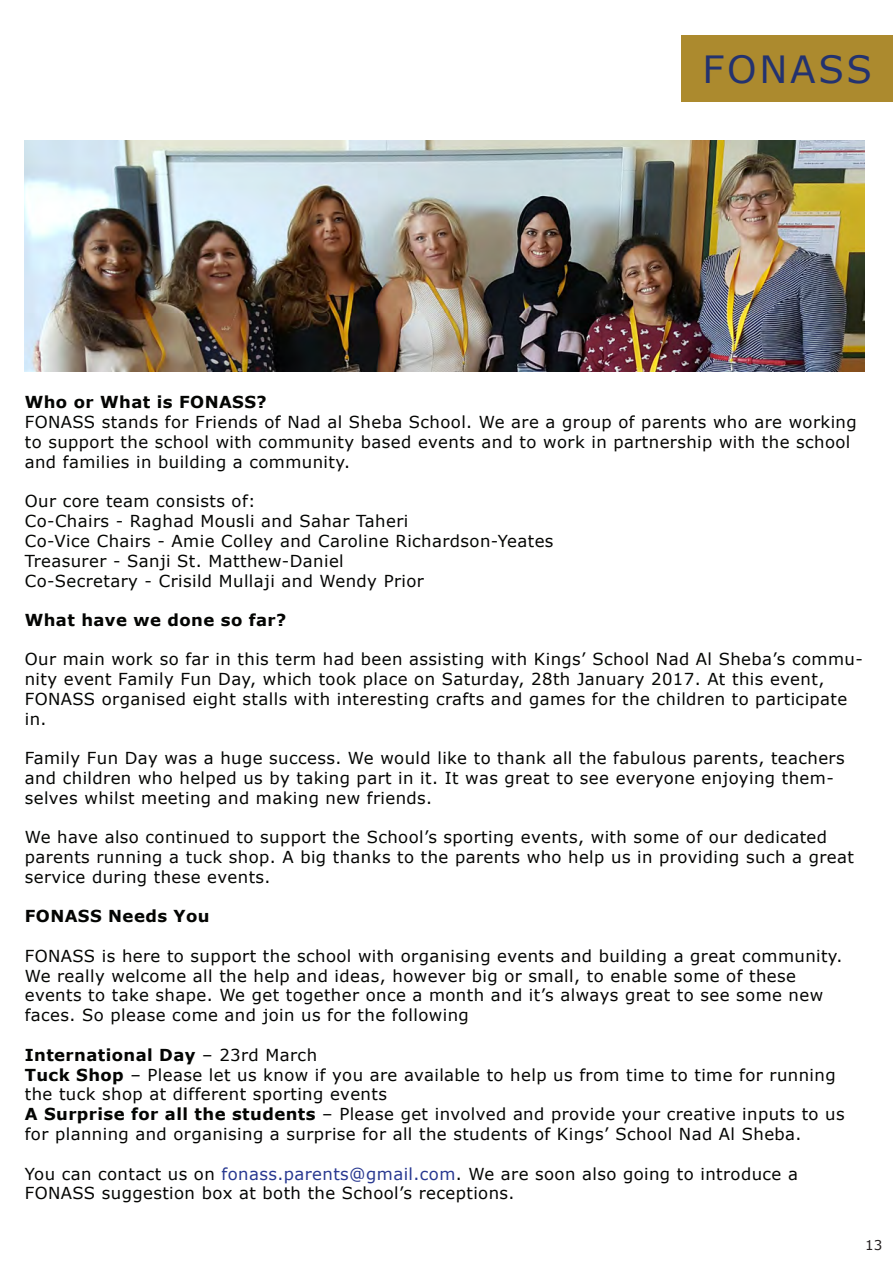
<style>
.page{position:relative;width:893px;height:1263px;background:#fff}
.page>*{position:absolute;margin:0;border:0;box-sizing:border-box;transform-origin:0 0}
.t1{font:37.5px "Verdana";letter-spacing:.075em;color:#23326f}
.t2{font:16.5px/19.8px "Verdana";letter-spacing:.025em;color:#040503}
.t3{font:700 16.5px "Verdana";letter-spacing:.025em;color:#040503}
.t4{font:13.5px "Verdana";color:#231f20}
.s1{font-weight:700}
.s2{color:#283890}
</style>
<div class="page">
<div style="left:682px;top:35px;width:211px;height:66px;background:#ac8a2e"></div>
<img style="left:25px;top:141px;width:840px;height:230px">
<h1 class="t1" style="left:703px;top:43px;width:171px">FONASS</h1>
<p class="t3" style="left:25px;top:391px;width:243px">Who or What is FONASS?</p>
<p class="t2" style="left:25px;top:412px;width:833px">FONASS stands for Friends of Nad al Sheba School. We are a group of parents who are working to support the school with community based events and to work in partnership with the school and families in building a community.</p>
<p class="t2" style="left:25px;top:491px;width:530px">Our core team consists of:<br>Co-Chairs - Raghad Mousli and Sahar Taheri<br>Co-Vice Chairs - Amie Colley and Caroline Richardson-Yeates Treasurer - Sanji St. Matthew-Daniel<br>Co-Secretary - Crisild Mullaji and Wendy Prior</p>
<p class="t3" style="left:25px;top:608px;width:263px">What have we done so far?</p>
<p class="t2" style="left:25px;top:649px;width:839px">Our main work so far in this term had been assisting with Kings’ School Nad Al Sheba’s commu&shy;nity event Family Fun Day, which took place on Saturday, 28th January 2017. At this event, FONASS organised eight stalls with interesting crafts and games for the children to participate in.</p>
<p class="t2" style="left:25px;top:748px;width:821px">Family Fun Day was a huge success. We would like to thank all the fabulous parents, teachers and children who helped us by taking part in it. It was great to see everyone enjoying them&shy;selves whilst meeting and making new friends.</p>
<p class="t2" style="left:25px;top:827px;width:831px">We have also continued to support the School’s sporting events, with some of our dedicated parents running a tuck shop. A big thanks to the parents who help us in providing such a great service during these events.</p>
<p class="t3" style="left:25px;top:904px;width:186px">FONASS Needs You</p>
<p class="t2" style="left:25px;top:946px;width:819px">FONASS is here to support the school with organising events and building a great community.<br>We really welcome all the help and ideas, however big or small, to enable some of these events to take shape. We get together once a month and it’s always great to see some new faces. So please come and join us for the following</p>
<p class="t2" style="left:25px;top:1045px;width:821px"><span class="s1">International Day</span> – 23rd March<br><span class="s1">Tuck Shop</span> – Please let us know if you are available to help us from time to time for running the tuck shop at different sporting events<br><span class="s1">A Surprise for all the students</span> – Please get involved and provide your creative inputs to us for planning and organising a surprise for all the students of Kings’ School Nad Al Sheba.</p>
<p class="t2" style="left:25px;top:1163px;width:775px">You can contact us on <span class="s2">fonass.parents@gmail.com</span>. We are soon also going to introduce a<br>FONASS suggestion box at both the School’s receptions.</p>
<p class="t4" style="left:865px;top:1236px;width:19px">13</p>
</div>
